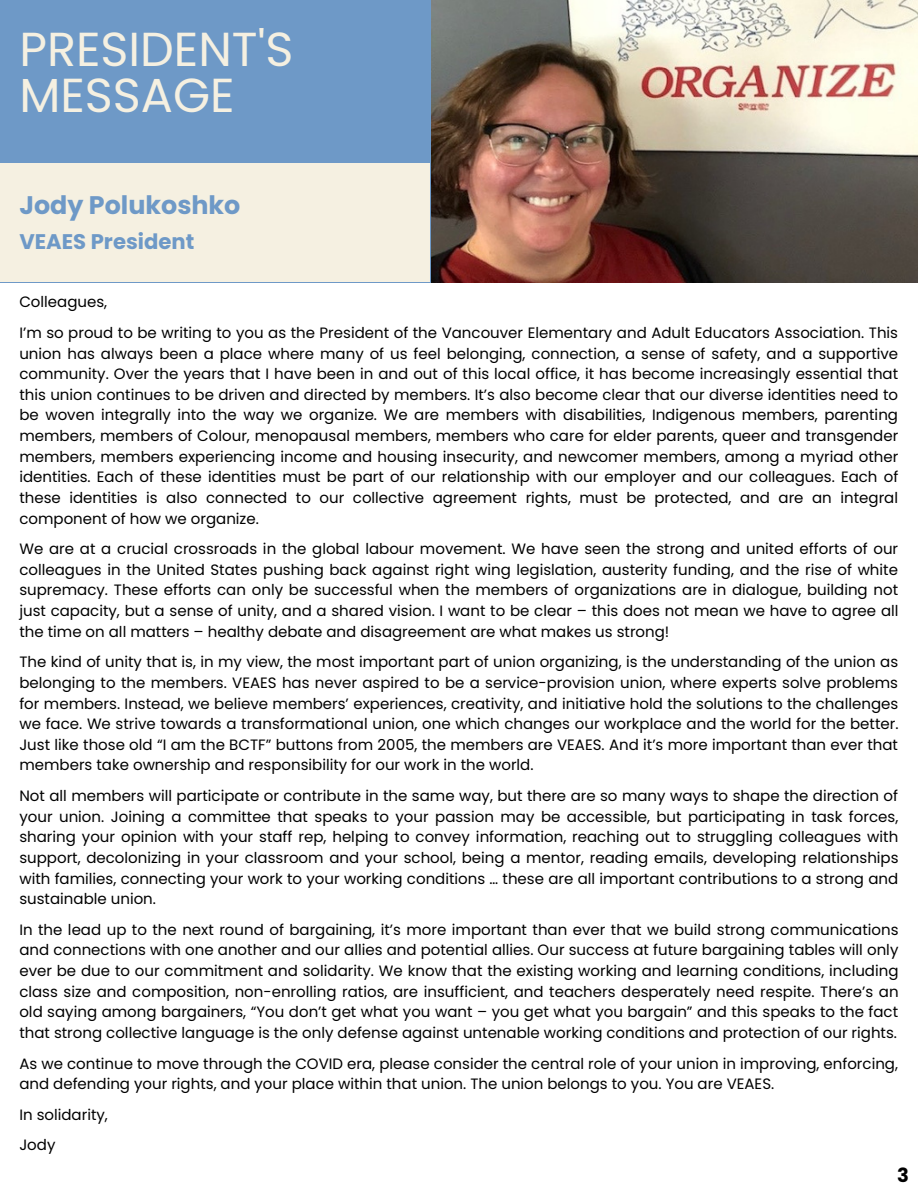
<style>
.page{position:relative;width:918px;height:1188px;background:#fff}
.page>*{position:absolute;margin:0;border:0;box-sizing:border-box;transform-origin:0 0}
.t1{font:47.7px/46px "Poppins";color:#f5f0e1}
.t2{font:700 25.35px "Poppins";color:#6e99c7}
.t3{font:700 21.15px "Poppins";color:#6e99c7}
.t4{font:700 19.5px "Poppins";color:#000}
.t5{font:15px/20.5px "Poppins";color:#000;text-align:justify}
</style>
<div class="page">
<img style="left:430px;top:0;width:487px;height:282px">
<div style="left:0;top:0;width:430px;height:282px;background:#6e99c7"></div>
<div style="left:0;top:164px;width:429px;height:118px;background:#f5f0e1"></div>
<h1 class="t1" style="left:19px;top:26px;width:276px">PRESIDENT'S<br>MESSAGE</h1>
<h2 class="t2" style="left:19px;top:188px;width:223px">Jody Polukoshko</h2>
<h3 class="t3" style="left:19px;top:227px;width:176px">VEAES President</h3>
<p class="t5" style="left:19px;top:287px;width:880px;line-height:30.6px">Colleagues,<br>I’m so proud to be writing to you as the President of the Vancouver Elementary and Adult Educators Association. This</p>
<p class="t5" style="left:19px;top:343px;width:881px">union has always been a place where many of us feel belonging, connection, a sense of safety, and a supportive community. Over the years that I have been in and out of this local office, it has become increasingly essential that this union continues to be driven and directed by members. It’s also become clear that our diverse identities need to be woven integrally into the way we organize. We are members with disabilities, Indigenous members, parenting members, members of Colour, menopausal members, members who care for elder parents, queer and transgender members, members experiencing income and housing insecurity, and newcomer members, among a myriad other identities. Each of these identities must be part of our relationship with our employer and our colleagues. Each of these identities is also connected to our collective agreement rights, must be protected, and are an integral component of how we organize.</p>
<p class="t5" style="left:19px;top:539px;width:881px">We are at a crucial crossroads in the global labour movement. We have seen the strong and united efforts of our colleagues in the United States pushing back against right wing legislation, austerity funding, and the rise of white supremacy. These efforts can only be successful when the members of organizations are in dialogue, building not just capacity, but a sense of unity, and a shared vision. I want to be clear – this does not mean we have to agree all the time on all matters – healthy debate and disagreement are what makes us strong!</p>
<p class="t5" style="left:19px;top:652px;width:881px">The kind of unity that is, in my view, the most important part of union organizing, is the understanding of the union as belonging to the members. VEAES has never aspired to be a service-provision union, where experts solve problems for members. Instead, we believe members’ experiences, creativity, and initiative hold the solutions to the challenges we face. We strive towards a transformational union, one which changes our workplace and the world for the better.<br>Just like those old “I am the BCTF” buttons from 2005, the members are VEAES. And it’s more important than ever that members take ownership and responsibility for our work in the world.</p>
<p class="t5" style="left:19px;top:786px;width:881px">Not all members will participate or contribute in the same way, but there are so many ways to shape the direction of your union. Joining a committee that speaks to your passion may be accessible, but participating in task forces, sharing your opinion with your staff rep, helping to convey information, reaching out to struggling colleagues with support, decolonizing in your classroom and your school, being a mentor, reading emails, developing relationships with families, connecting your work to your working conditions … these are all important contributions to a strong and sustainable union.</p>
<p class="t5" style="left:19px;top:919px;width:881px">In the lead up to the next round of bargaining, it’s more important than ever that we build strong communications and connections with one another and our allies and potential allies. Our success at future bargaining tables will only ever be due to our commitment and solidarity. We know that the existing working and learning conditions, including class size and composition, non-enrolling ratios, are insufficient, and teachers desperately need respite. There’s an old saying among bargainers, “You don’t get what you want – you get what you bargain” and this speaks to the fact that strong collective language is the only defense against untenable working conditions and protection of our rights.</p>
<p class="t5" style="left:19px;top:1053px;width:880px">As we continue to move through the COVID era, please consider the central role of your union in improving, enforcing, and defending your rights, and your place within that union. The union belongs to you. You are VEAES.</p>
<p class="t5" style="left:19px;top:1099px;width:90px;line-height:30.6px">In solidarity,<br>Jody</p>
<h3 class="t4" style="left:897px;top:1162px;width:13px">3</h3>
</div>
